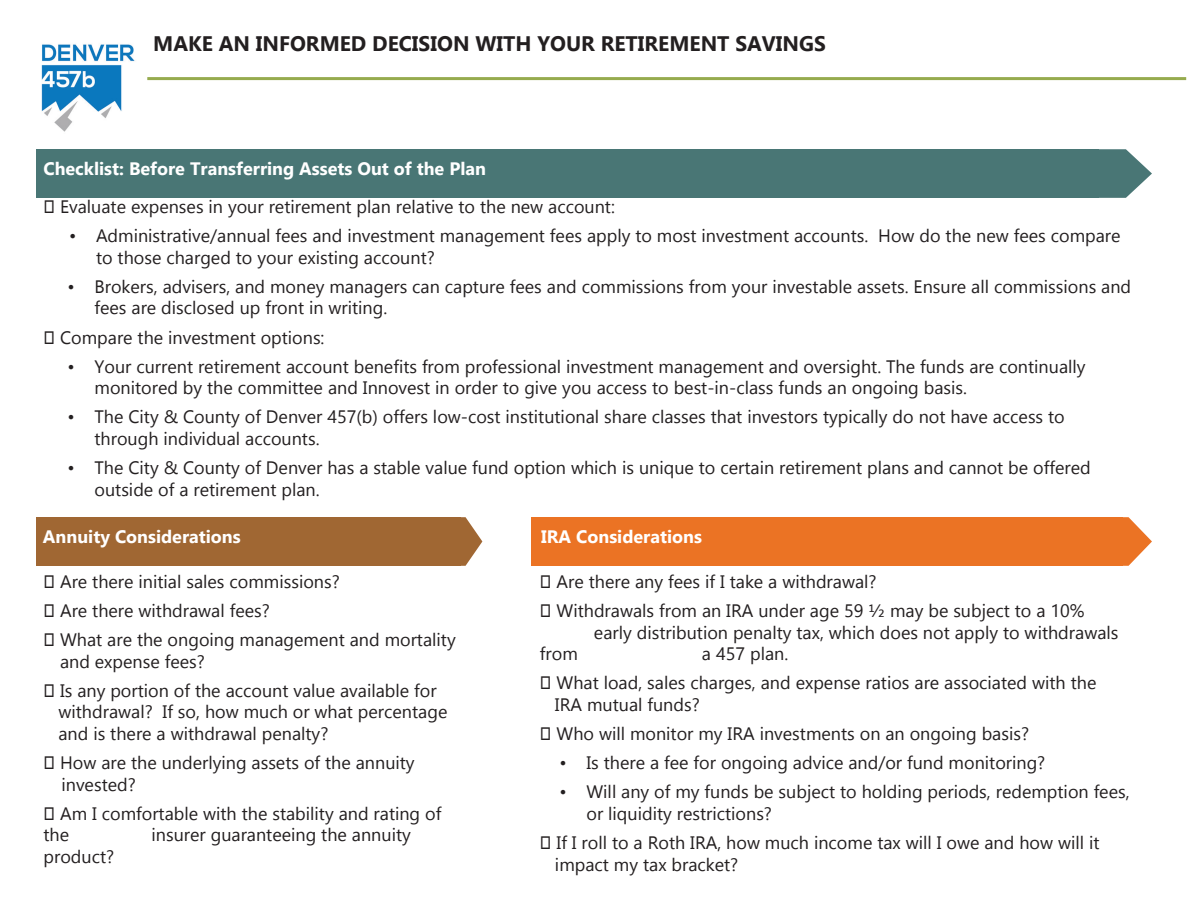
<style>
.page{position:relative;width:1188px;height:918px;background:#fff}
.page>*{position:absolute;margin:0;border:0;box-sizing:border-box;transform-origin:0 0}
.t1{font:700 21px "Gadugi";color:#231f20}
.t2{font:18px/21.6px "Gadugi";color:#231f20}
.t3{font:700 18px "Gadugi";color:#fff}
</style>
<div class="page">
<hr style="left:147px;top:77px;width:1039px;height:3px;background:#96ab4e">
<div style="left:36px;top:149px;width:1062px;height:49px;background:#497675"></div>
<svg style="left:1098px;top:149px;width:54px;height:49px"></svg>
<div style="left:36px;top:517px;width:425px;height:49px;background:#a06733"></div>
<svg style="left:461px;top:517px;width:21px;height:49px"></svg>
<div style="left:531px;top:517px;width:591px;height:49px;background:#eb7324"></div>
<svg style="left:1122px;top:517px;width:30px;height:49px"></svg>
<img style="left:41px;top:44px;width:94px;height:88px">
<p class="t1" style="left:153px;top:31px;width:674px">MAKE AN INFORMED DECISION WITH YOUR RETIREMENT SAVINGS</p>
<p class="t3" style="left:44px;top:157px;width:444px">Checklist: Before Transferring Assets Out of the Plan</p>
<p class="t2" style="left:44px;top:196px;width:573px">□ Evaluate expenses in your retirement plan relative to the new account:</p>
<p class="t2" style="left:96px;top:225px;width:1026px;text-indent:-27px">• Administrative/annual fees and investment management fees apply to most investment accounts. How do the new fees compare to those charged to your existing account?</p>
<p class="t2" style="left:95px;top:276px;width:1038px;text-indent:-27px">• Brokers, advisers, and money managers can capture fees and commissions from your investable assets. Ensure all commissions and fees are disclosed up front in writing.</p>
<p class="t2" style="left:44px;top:326px;width:283px">□ Compare the investment options:</p>
<p class="t2" style="left:95px;top:355px;width:993px;text-indent:-27px">• Your current retirement account benefits from professional investment management and oversight. The funds are continually monitored by the committee and Innovest in order to give you access to best-in-class funds an ongoing basis.</p>
<p class="t2" style="left:95px;top:406px;width:972px;text-indent:-27px">• The City &amp; County of Denver 457(b) offers low-cost institutional share classes that investors typically do not have access to through individual accounts.</p>
<p class="t2" style="left:95px;top:457px;width:998px;text-indent:-27px">• The City &amp; County of Denver has a stable value fund option which is unique to certain retirement plans and cannot be offered outside of a retirement plan.</p>
<p class="t3" style="left:43px;top:525px;width:199px">Annuity Considerations</p>
<p class="t3" style="left:541px;top:526px;width:162px">IRA Considerations</p>
<p class="t2" style="left:44px;top:571px;width:298px">□ Are there initial sales commissions?</p>
<p class="t2" style="left:44px;top:600px;width:228px">□ Are there withdrawal fees?</p>
<p class="t2" style="left:60px;top:629px;width:397px;text-indent:-17px">□ What are the ongoing management and mortality and expense fees?</p>
<p class="t2" style="left:58px;top:680px;width:390px;text-indent:-15px">□ Is any portion of the account value available for withdrawal? If so, how much or what percentage and is there a withdrawal penalty?</p>
<p class="t2" style="left:62px;top:752px;width:355px;text-indent:-18px">□ How are the underlying assets of the annuity invested?</p>
<p class="t2" style="left:44px;top:803px;width:399px">□ Am I comfortable with the stability and rating of the</p>
<p class="t2" style="left:540px;top:571px;width:338px">□ Are there any fees if I take a withdrawal?</p>
<p class="t2" style="left:540px;top:600px;width:546px">□ Withdrawals from an IRA under age 59 ½ may be subject to a 10%</p>
<p class="t2" style="left:594px;top:621px;width:526px">early distribution penalty tax, which does not apply to withdrawals</p>
<p class="t2" style="left:540px;top:643px;width:39px">from</p>
<p class="t2" style="left:702px;top:643px;width:88px">a 457 plan.</p>
<p class="t2" style="left:555px;top:672px;width:543px;text-indent:-15px">□ What load, sales charges, and expense ratios are associated with the<br>IRA mutual funds?</p>
<p class="t2" style="left:540px;top:723px;width:491px">□ Who will monitor my IRA investments on an ongoing basis?</p>
<p class="t2" style="left:559px;top:752px;width:487px">• Is there a fee for ongoing advice and/or fund monitoring?</p>
<p class="t2" style="left:586px;top:781px;width:545px;text-indent:-27px">• Will any of my funds be subject to holding periods, redemption fees, or liquidity restrictions?</p>
<p class="t2" style="left:555px;top:832px;width:546px;text-indent:-15px">□ If I roll to a Roth IRA, how much income tax will I owe and how will it impact my tax bracket?</p>
<p class="t2" style="left:152px;top:824px;width:261px">insurer guaranteeing the annuity</p>
<p class="t2" style="left:44px;top:846px;width:72px">product?</p>
</div>
